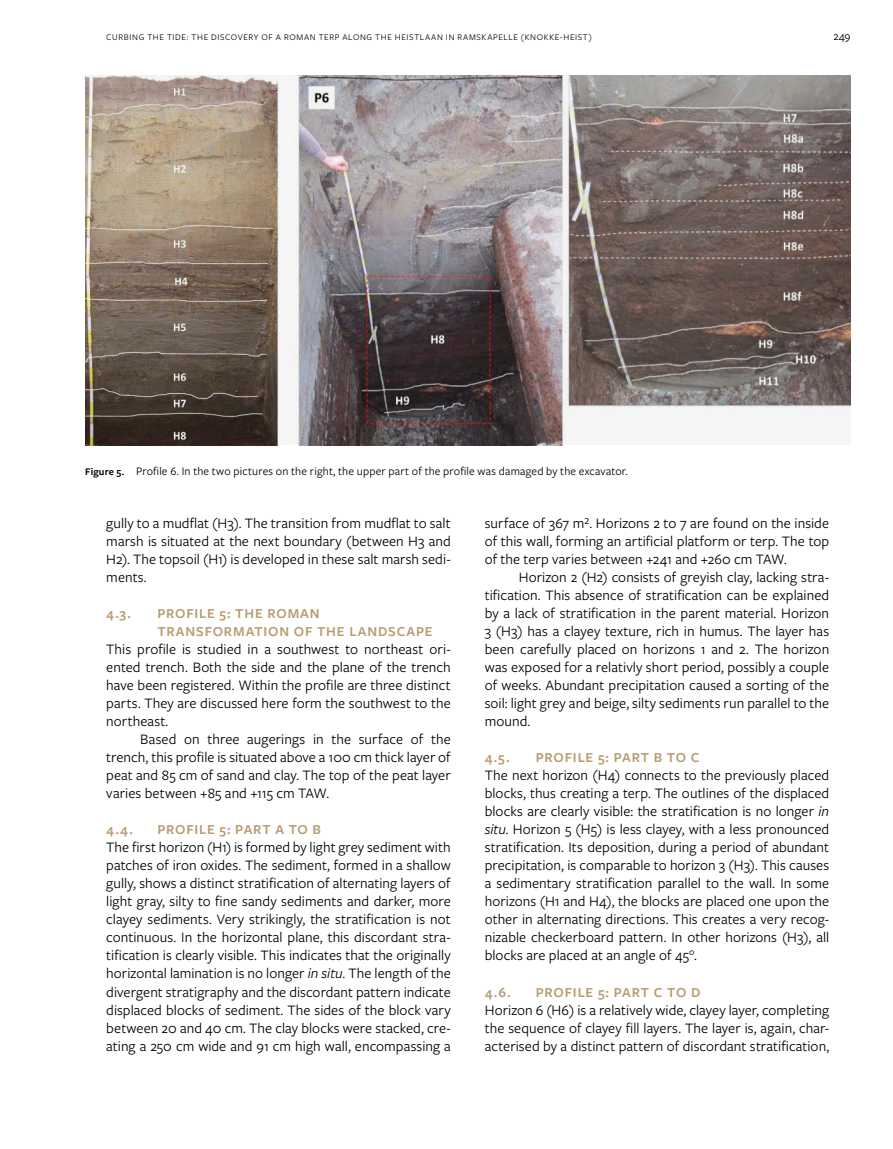
<style>
.page{position:relative;width:893px;height:1149px;background:#fff}
.page>*{position:absolute;margin:0;border:0;box-sizing:border-box;transform-origin:0 0}
.t1{font:15px/18px "Freight Sans Pro";letter-spacing:.005em;color:#000;text-align:justify}
.t2{font:600 14.25px/18px "Freight Sans Pro";letter-spacing:.06em;color:#b89c72}
.t3{font:12px "Freight Sans Pro";letter-spacing:.01em;color:#000}
.t4{font:9px "Freight Sans Pro";letter-spacing:.075em;color:#000}
.s1{font-weight:600;font-size:10.5px}
.s2{font-style:italic}
</style>
<div class="page">
<img style="left:85px;top:75px;width:765px;height:370px">
<p class="t4" style="left:106px;top:31px;width:487px">CURBING THE TIDE: THE DISCOVERY OF A ROMAN TERP ALONG THE HEISTLAAN IN RAMSKAPELLE (KNOKKE-HEIST)</p>
<p class="t3" style="left:85px;top:462px;width:544px"><span class="s1">Figure 5.</span> Profile 6. In the two pictures on the right, the upper part of the profile was damaged by the excavator.</p>
<p class="t3" style="left:833px;top:28px;width:19px">249</p>
<p class="t1" style="left:106px;top:513px;width:346px">gully to a mudflat (H3). The transition from mudflat to salt marsh is situated at the next boundary (between H3 and H2). The topsoil (H1) is developed in these salt marsh sedi&shy;ments.</p>
<p class="t2" style="left:106px;top:603px;width:26px">4.3.</p>
<p class="t2" style="left:157px;top:603px;width:277px">PROFILE 5: THE ROMAN<br>TRANSFORMATION OF THE LANDSCAPE</p>
<p class="t1" style="left:106px;top:639px;width:346px">This profile is studied in a southwest to northeast ori-</p>
<p class="t1" style="left:106px;top:657px;width:346px">ented trench. Both the side and the plane of the trench</p>
<p class="t1" style="left:106px;top:675px;width:346px">have been registered. Within the profile are three distinct</p>
<p class="t1" style="left:106px;top:693px;width:346px">parts. They are discussed here form the southwest to the</p>
<p class="t1" style="left:106px;top:711px;width:64px">northeast.</p>
<p class="t1" style="left:140px;top:729px;width:312px">Based on three augerings in the surface of the</p>
<p class="t1" style="left:106px;top:747px;width:346px">trench, this profile is situated above a 100 cm thick layer of</p>
<p class="t1" style="left:106px;top:765px;width:346px">peat and 85 cm of sand and clay. The top of the peat layer</p>
<p class="t1" style="left:106px;top:783px;width:224px">varies between +85 and +115 cm TAW.</p>
<p class="t2" style="left:106px;top:819px;width:28px">4.4.</p>
<p class="t2" style="left:157px;top:819px;width:165px">PROFILE 5: PART A TO B</p>
<p class="t1" style="left:106px;top:837px;width:346px">The first horizon (H1) is formed by light grey sediment with patches of iron oxides. The sediment, formed in a shallow gully, shows a distinct stratification of alternating layers of light gray, silty to fine sandy sediments and darker, more clayey sediments. Very strikingly, the stratification is not continuous. In the horizontal plane, this discordant stra&shy;tification is clearly visible. This indicates that the originally horizontal lamination is no longer <span class="s2">in situ</span>. The length of the divergent stratigraphy and the discordant pattern indicate displaced blocks of sediment. The sides of the block vary between 20 and 40 cm. The clay blocks were stacked, cre&shy;ating a 250 cm wide and 91 cm high wall, encompassing a</p>
<p class="t1" style="left:485px;top:513px;width:346px">surface of 367 m². Horizons 2 to 7 are found on the inside</p>
<p class="t1" style="left:485px;top:531px;width:346px">of this wall, forming an artificial platform or terp. The top</p>
<p class="t1" style="left:485px;top:549px;width:304px">of the terp varies between +241 and +260 cm TAW.</p>
<p class="t1" style="left:519px;top:567px;width:312px">Horizon 2 (H2) consists of greyish clay, lacking stra-</p>
<p class="t1" style="left:485px;top:585px;width:346px">tification. This absence of stratification can be explained</p>
<p class="t1" style="left:485px;top:603px;width:346px">by a lack of stratification in the parent material. Horizon</p>
<p class="t1" style="left:485px;top:621px;width:346px">3 (H3) has a clayey texture, rich in humus. The layer has</p>
<p class="t1" style="left:485px;top:639px;width:346px">been carefully placed on horizons 1 and 2. The horizon</p>
<p class="t1" style="left:485px;top:657px;width:346px">was exposed for a relativly short period, possibly a couple</p>
<p class="t1" style="left:485px;top:675px;width:346px">of weeks. Abundant precipitation caused a sorting of the</p>
<p class="t1" style="left:485px;top:693px;width:346px">soil: light grey and beige, silty sediments run parallel to the</p>
<p class="t1" style="left:485px;top:711px;width:47px">mound.</p>
<p class="t2" style="left:485px;top:747px;width:26px">4.5.</p>
<p class="t2" style="left:536px;top:747px;width:165px">PROFILE 5: PART B TO C</p>
<p class="t1" style="left:485px;top:765px;width:346px">The next horizon (H4) connects to the previously placed blocks, thus creating a terp. The outlines of the displaced blocks are clearly visible: the stratification is no longer <span class="s2">in situ</span>. Horizon 5 (H5) is less clayey, with a less pronounced stratification. Its deposition, during a period of abundant precipitation, is comparable to horizon 3 (H3). This causes a sedimentary stratification parallel to the wall. In some horizons (H1 and H4), the blocks are placed one upon the other in alternating directions. This creates a very recog&shy;nizable checkerboard pattern. In other horizons (H3), all blocks are placed at an angle of 45°.</p>
<p class="t2" style="left:485px;top:981px;width:27px">4.6.</p>
<p class="t2" style="left:536px;top:981px;width:166px">PROFILE 5: PART C TO D</p>
<p class="t1" style="left:485px;top:999px;width:346px">Horizon 6 (H6) is a relatively wide, clayey layer, completing the sequence of clayey fill layers. The layer is, again, char&shy;acterised by a distinct pattern of discordant stratification,</p>
</div>
